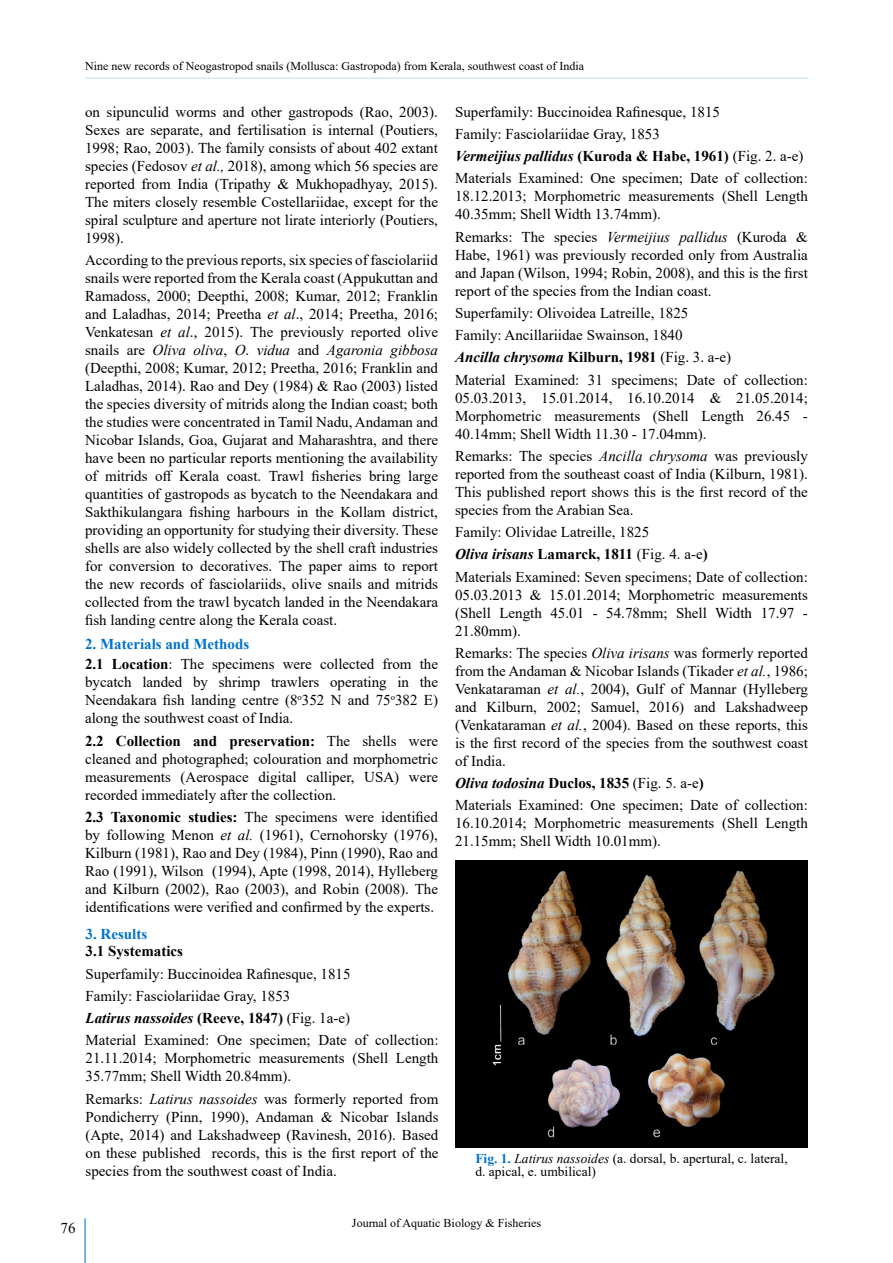
<style>
.page{position:relative;width:893px;height:1263px;background:#fff}
.page>*{position:absolute;margin:0;border:0;box-sizing:border-box;transform-origin:0 0}
.t1{font:15px/18px "Times New Roman";color:#000;text-align:justify}
.t2{font:700 15px "Times New Roman";color:#000}
.t3{font:700 15px "Times New Roman";color:#0072ca}
.t4{font:13.5px/13.5px "Times New Roman";color:#000}
.t5{font:12px "Times New Roman";color:#000}
.s1{font-style:italic}
.s2{font-weight:700;color:#0072ca}
.s3{font-weight:700}
.s4{font-weight:700;font-style:italic}
</style>
<div class="page">
<hr style="left:85px;top:1218px;width:1px;height:45px;background:#0072ca">
<hr style="left:86px;top:78px;width:722px;height:1px;background:#0072ca">
<img style="left:456px;top:861px;width:352px;height:286px">
<p class="t5" style="left:85px;top:58px;width:501px">Nine new records of Neogastropod snails (Mollusca: Gastropoda) from Kerala, southwest coast of India</p>
<p class="t1" style="left:85px;top:102px;width:354px">on sipunculid worms and other gastropods (Rao, 2003).<br>Sexes are separate, and fertilisation is internal (Poutiers, 1998; Rao, 2003). The family consists of about 402 extant species (Fedosov <span class="s1">et al.,</span> 2018), among which 56 species are reported from India (Tripathy &amp; Mukhopadhyay, 2015).<br>The miters closely resemble Costellariidae, except for the spiral sculpture and aperture not lirate interiorly (Poutiers, 1998).</p>
<p class="t1" style="left:85px;top:251px;width:354px">According to the previous reports, six species of fasciolariid snails were reported from the Kerala coast (Appukuttan and Ramadoss, 2000; Deepthi, 2008; Kumar, 2012; Franklin and Laladhas, 2014; Preetha <span class="s1">et al</span>., 2014; Preetha, 2016; Venkatesan <span class="s1">et al</span>., 2015). The previously reported olive snails are <span class="s1">Oliva oliva</span>, <span class="s1">O</span>. <span class="s1">vidua</span> and <span class="s1">Agaronia gibbosa </span>(Deepthi, 2008; Kumar, 2012; Preetha, 2016; Franklin and Laladhas, 2014). Rao and Dey (1984) &amp; Rao (2003) listed the species diversity of mitrids along the Indian coast; both the studies were concentrated in Tamil Nadu, Andaman and Nicobar Islands, Goa, Gujarat and Maharashtra, and there have been no particular reports mentioning the availability of mitrids off Kerala coast. Trawl fisheries bring large quantities of gastropods as bycatch to the Neendakara and Sakthikulangara fishing harbours in the Kollam district, providing an opportunity for studying their diversity. These shells are also widely collected by the shell craft industries for conversion to decoratives. The paper aims to report the new records of fasciolariids, olive snails and mitrids collected from the trawl bycatch landed in the Neendakara fish landing centre along the Kerala coast.</p>
<p class="t1" style="left:85px;top:634px;width:354px;line-height:20.1px"><span class="s2">2. Materials and Methods<br></span><span class="s3">2.1 Location</span>: The specimens were collected from the</p>
<p class="t1" style="left:85px;top:673px;width:354px">bycatch landed by shrimp trawlers operating in the Neendakara fish landing centre (8<sup>o</sup>352 N and 75<sup>o</sup>382 E) along the southwest coast of India.</p>
<p class="t1" style="left:85px;top:731px;width:354px"><span class="s3">2.2 Collection and preservation:</span> The shells were cleaned and photographed; colouration and morphometric measurements (Aerospace digital calliper, USA) were recorded immediately after the collection.</p>
<p class="t1" style="left:85px;top:807px;width:354px"><span class="s3">2.3 Taxonomic studies:</span> The specimens were identified by following Menon <span class="s1">et al.</span> (1961), Cernohorsky (1976), Kilburn (1981), Rao and Dey (1984), Pinn (1990), Rao and Rao (1991), Wilson (1994), Apte (1998, 2014), Hylleberg and Kilburn (2002), Rao (2003), and Robin (2008). The identifications were verified and confirmed by the experts.</p>
<p class="t2" style="left:86px;top:940px;width:99px">3.1 Systematics</p>
<p class="t1" style="left:86px;top:962px;width:354px;line-height:22.2px;text-align:left">Superfamily: Buccinoidea Rafinesque, 1815<br>Family: Fasciolariidae Gray, 1853<br><span class="s4">Latirus nassoides</span> <span class="s3">(Reeve, 1847)</span> (Fig. 1a-e)<br>Material Examined: One specimen; Date of collection:</p>
<p class="t1" style="left:86px;top:1049px;width:354px">21.11.2014; Morphometric measurements (Shell Length<br>35.77mm; Shell Width 20.84mm).</p>
<p class="t1" style="left:86px;top:1089px;width:354px">Remarks: <span class="s1">Latirus nassoides</span> was formerly reported from Pondicherry (Pinn, 1990), Andaman &amp; Nicobar Islands (Apte, 2014) and Lakshadweep (Ravinesh, 2016). Based on these published records, this is the first report of the species from the southwest coast of India.</p>
<p class="t3" style="left:86px;top:923px;width:63px">3. Results</p>
<p class="t1" style="left:455px;top:100px;width:354px;line-height:22.2px;text-align:left">Superfamily: Buccinoidea Rafinesque, 1815<br>Family: Fasciolariidae Gray, 1853<br><span class="s4">Vermeijius pallidus</span> <span class="s3">(Kuroda &amp; Habe, 1961)</span> (Fig. 2. a-e)<br>Materials Examined: One specimen; Date of collection:</p>
<p class="t1" style="left:455px;top:187px;width:354px">18.12.2013; Morphometric measurements (Shell Length<br>40.35mm; Shell Width 13.74mm).</p>
<p class="t1" style="left:455px;top:227px;width:354px">Remarks: The species <span class="s1">Vermeijius pallidus</span> (Kuroda &amp; Habe, 1961) was previously recorded only from Australia and Japan (Wilson, 1994; Robin, 2008), and this is the first report of the species from the Indian coast.</p>
<p class="t1" style="left:455px;top:301px;width:354px;line-height:22.2px;text-align:left">Superfamily: Olivoidea Latreille, 1825<br>Family: Ancillariidae Swainson, 1840<br><span class="s4">Ancilla chrysoma</span> <span class="s3">Kilburn, 1981</span> (Fig. 3. a-e)<br>Material Examined: 31 specimens; Date of collection:</p>
<p class="t1" style="left:455px;top:388px;width:354px">05.03.2013, 15.01.2014, 16.10.2014 &amp; 21.05.2014; Morphometric measurements (Shell Length 26.45 - 40.14mm; Shell Width 11.30 - 17.04mm).</p>
<p class="t1" style="left:455px;top:446px;width:354px">Remarks: The species <span class="s1">Ancilla chrysoma</span> was previously reported from the southeast coast of India (Kilburn, 1981).<br>This published report shows this is the first record of the species from the Arabian Sea.</p>
<p class="t1" style="left:455px;top:521px;width:354px;line-height:22.2px;text-align:left">Family: Olividae Latreille, 1825<br><span class="s4">Oliva irisans</span> <span class="s3">Lamarck, 1811</span> (Fig. 4. a-e<span class="s3">)<br></span>Materials Examined: Seven specimens; Date of collection:</p>
<p class="t1" style="left:455px;top:585px;width:354px">05.03.2013 &amp; 15.01.2014; Morphometric measurements (Shell Length 45.01 - 54.78mm; Shell Width 17.97 - 21.80mm).</p>
<p class="t1" style="left:455px;top:643px;width:354px">Remarks: The species <span class="s1">Oliva irisans</span> was formerly reported from the Andaman &amp; Nicobar Islands (Tikader <span class="s1">et al.</span>, 1986; Venkataraman <span class="s1">et al.</span>, 2004), Gulf of Mannar (Hylleberg and Kilburn, 2002; Samuel, 2016) and Lakshadweep (Venkataraman <span class="s1">et al.</span>, 2004). Based on these reports, this is the first record of the species from the southwest coast of India.</p>
<p class="t1" style="left:455px;top:772px;width:354px;line-height:22.2px"><span class="s4">Oliva todosina</span> <span class="s3">Duclos, 1835</span> (Fig. 5. a-e<span class="s3">)<br></span>Materials Examined: One specimen; Date of collection:</p>
<p class="t1" style="left:455px;top:814px;width:354px">16.10.2014; Morphometric measurements (Shell Length<br>21.15mm; Shell Width 10.01mm).</p>
<p class="t4" style="left:475px;top:1151px;width:314px"><span class="s2">Fig. 1.</span> <span class="s1">Latirus nassoides</span> (a. dorsal, b. apertural, c. lateral, d. apical, e. umbilical)</p>
<p class="t1" style="left:61px;top:1218px;width:16px">76</p>
<p class="t5" style="left:352px;top:1214px;width:190px">Journal of Aquatic Biology &amp; Fisheries</p>
</div>
